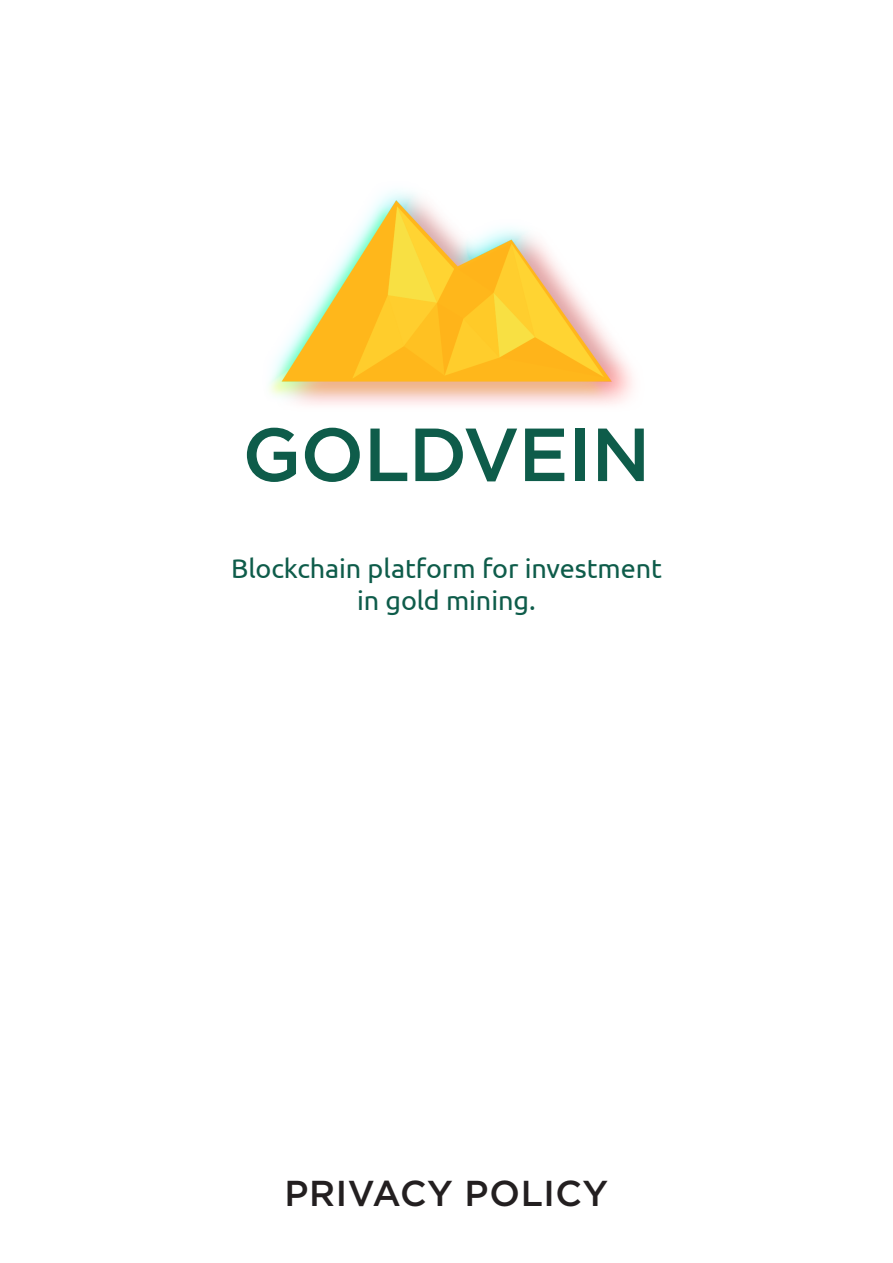
<style>
.page{position:relative;width:893px;height:1263px;background:#fff}
.page>*{position:absolute;margin:0;border:0;box-sizing:border-box;transform-origin:0 0}
.t1{font:500 75px "Gotham Pro";letter-spacing:-.01em;color:#0e5c4a}
.t2{font:500 36px "Gotham Pro";letter-spacing:.015em;color:#231f20}
.t3{font:27px/32.4px "Ubuntu";letter-spacing:-.005em;color:#0e5c4a;text-align:center}
</style>
<div class="page">
<img style="left:269px;top:191px;width:364px;height:214px">
<p class="t1" style="left:242px;top:412px;width:410px">GOLDVEIN</p>
<p class="t3" style="left:231px;top:551px;width:432px">Blockchain platform for investment in gold mining.</p>
<p class="t2" style="left:285px;top:1173px;width:325px">PRIVACY POLICY</p>
</div>
